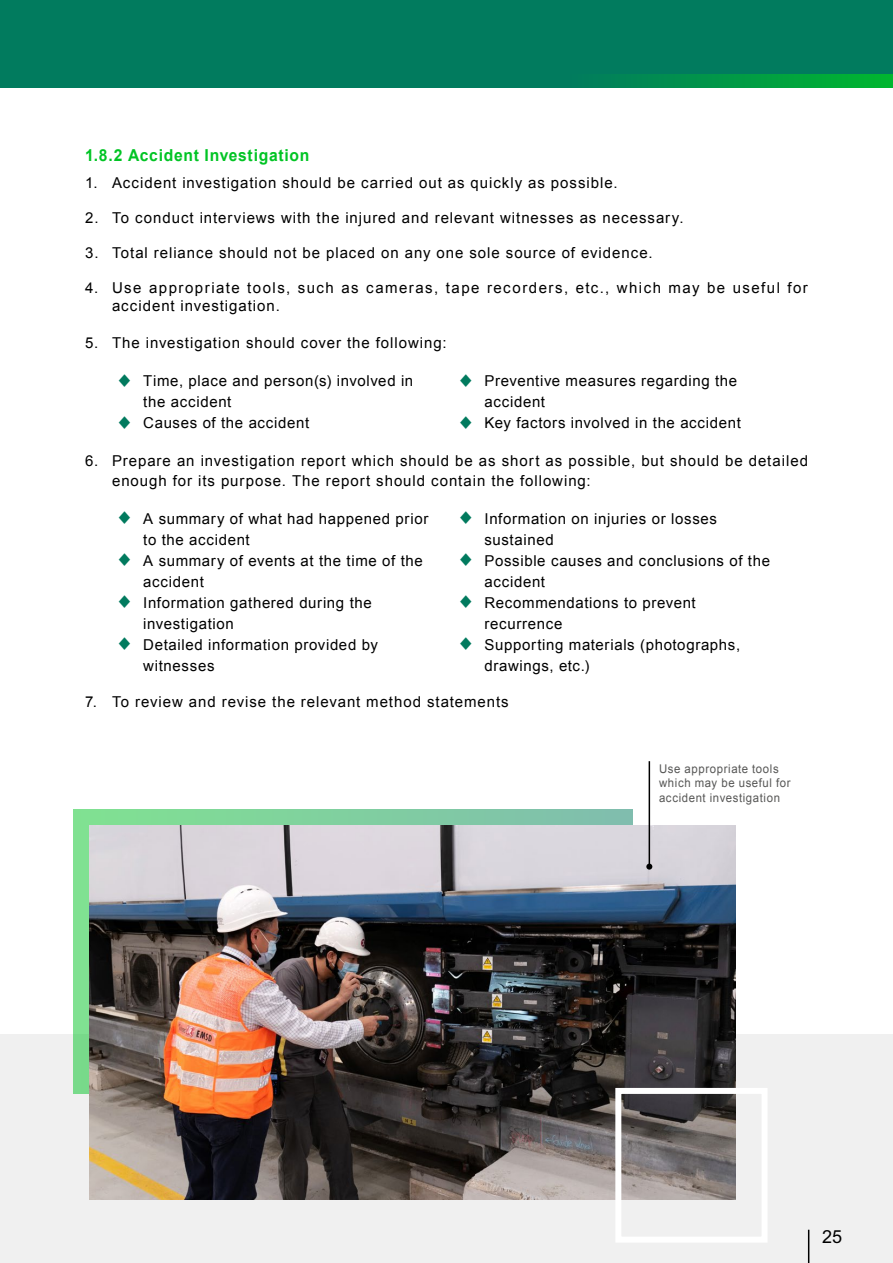
<style>
.page{position:relative;width:893px;height:1263px;background:#fff}
.page>*{position:absolute;margin:0;border:0;box-sizing:border-box;transform-origin:0 0}
.t1{font:700 18px "M Hei HK";color:#000}
.t2{font:700 16.5px "Arial";letter-spacing:.045em;color:#00c424;scale:.95 1}
.t3{font:15px/21px "Arial";letter-spacing:.055em;color:#000}
.t4{font:15px/18px "Arial";letter-spacing:.095em;color:#000}
.t5{font:12px/14.4px "Arial";letter-spacing:.05em;color:#575756;scale:.95 1}
.s1{font-family:"M Hei HK";font-weight:500;font-size:13.5px;color:#017a5e}
</style>
<div class="page">
<div style="left:0;top:0;width:893px;height:87px;background:#017b5e"></div>
<svg style="left:626px;top:74px;width:267px;height:13px;background:#009e42"></svg>
<div style="left:0;top:1034px;width:893px;height:229px;background:#f0f0f0"></div>
<svg style="left:74px;top:809px;width:559px;height:284px;background:#82d39d"></svg>
<img style="left:89px;top:826px;width:647px;height:373px">
<hr style="left:649px;top:761px;width:1px;height:106px;background:#000">
<svg style="left:646px;top:864px;width:6px;height:6px"></svg>
<div style="left:615px;top:1088px;width:152px;height:154px;border:6px solid #fff"></div>
<hr style="left:808px;top:1230px;width:1px;height:33px;background:#000">
<p class="t2" style="left:85px;top:144px;width:238px">1.8.2 Accident Investigation</p>
<p class="t3" style="left:85px;top:172px;width:534px">1. Accident investigation should be carried out as quickly as possible.</p>
<p class="t3" style="left:85px;top:207px;width:600px">2. To conduct interviews with the injured and relevant witnesses as necessary.</p>
<p class="t3" style="left:85px;top:242px;width:569px">3. Total reliance should not be placed on any one sole source of evidence.</p>
<p class="t4" style="left:112px;top:279px;width:697px;text-indent:-27px">4. Use appropriate tools, such as cameras, tape recorders, etc., which may be useful for accident investigation.</p>
<p class="t3" style="left:85px;top:332px;width:363px">5. The investigation should cover the following:</p>
<p class="t3" style="left:143px;top:370px;width:272px;text-indent:-26px"><span class="s1">◆</span> Time, place and person(s) involved in the accident</p>
<p class="t3" style="left:118px;top:412px;width:193px"><span class="s1">◆</span> Causes of the accident</p>
<p class="t3" style="left:485px;top:370px;width:254px;text-indent:-26px"><span class="s1">◆</span> Preventive measures regarding the accident</p>
<p class="t3" style="left:459px;top:412px;width:283px"><span class="s1">◆</span> Key factors involved in the accident</p>
<p class="t3" style="left:112px;top:451px;width:697px;line-height:19.6px;text-indent:-27px">6. Prepare an investigation report which should be as short as possible, but should be detailed enough for its purpose. The report should contain the following:</p>
<p class="t3" style="left:143px;top:508px;width:287px;text-indent:-26px"><span class="s1">◆</span> A summary of what had happened prior to the accident</p>
<p class="t3" style="left:143px;top:550px;width:281px;text-indent:-26px"><span class="s1">◆</span> A summary of events at the time of the accident</p>
<p class="t3" style="left:143px;top:592px;width:230px;text-indent:-26px"><span class="s1">◆</span> Information gathered during the investigation</p>
<p class="t3" style="left:143px;top:634px;width:236px;text-indent:-26px"><span class="s1">◆</span> Detailed information provided by witnesses</p>
<p class="t3" style="left:485px;top:508px;width:234px;text-indent:-26px"><span class="s1">◆</span> Information on injuries or losses sustained</p>
<p class="t3" style="left:485px;top:550px;width:287px;text-indent:-26px"><span class="s1">◆</span> Possible causes and conclusions of the accident</p>
<p class="t3" style="left:485px;top:592px;width:213px;text-indent:-26px"><span class="s1">◆</span> Recommendations to prevent recurrence</p>
<p class="t3" style="left:485px;top:634px;width:257px;text-indent:-26px"><span class="s1">◆</span> Supporting materials (photographs, drawings, etc.)</p>
<p class="t3" style="left:85px;top:691px;width:425px">7. To review and revise the relevant method statements</p>
<p class="t5" style="left:659px;top:761px;width:140px">Use appropriate tools which may be useful for accident investigation</p>
<p class="t1" style="left:822px;top:1223px;width:22px">25</p>
</div>
